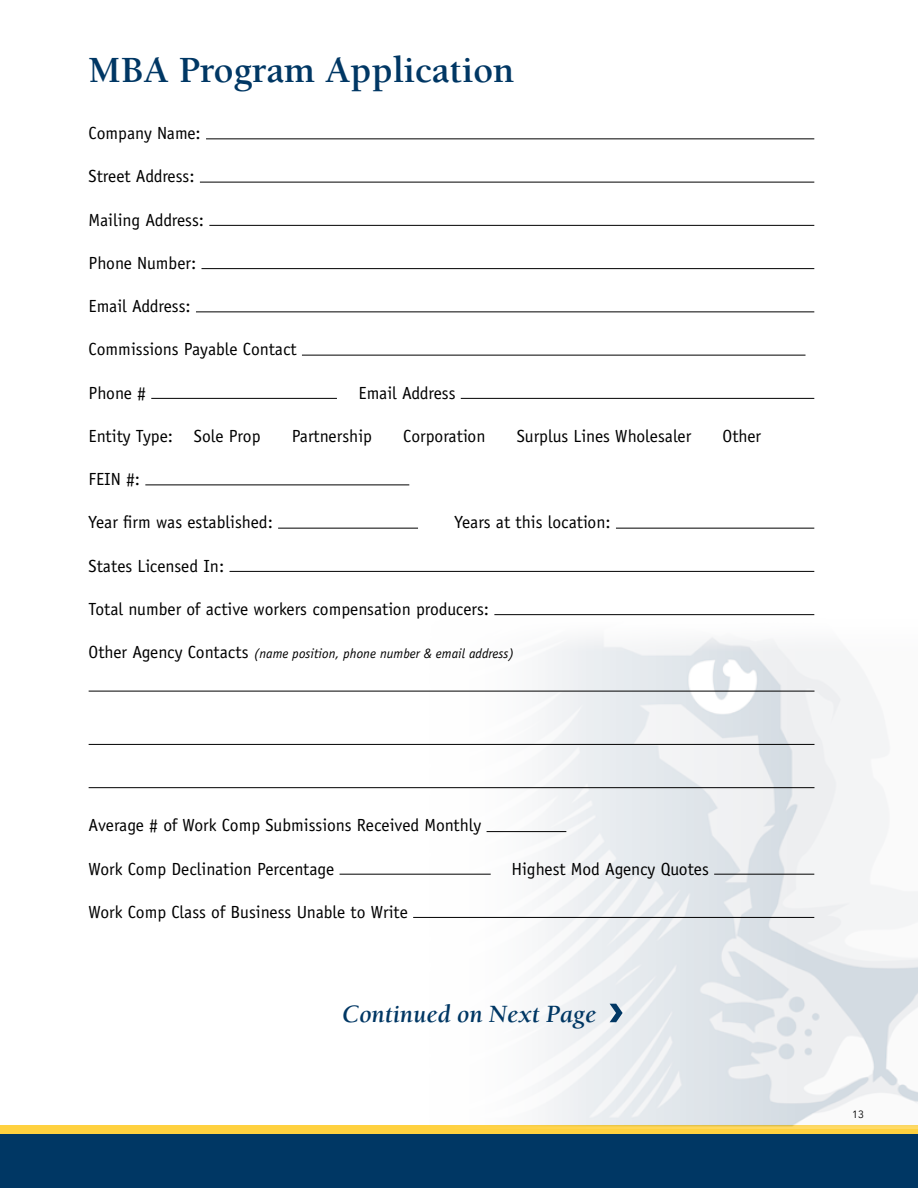
<style>
.page{position:relative;width:918px;height:1188px;background:#fff}
.page>*{position:absolute;margin:0;border:0;box-sizing:border-box;transform-origin:0 0}
.t1{font:700 37.95px "Berkeley";color:#003764}
.t2{font:italic 700 25.5px "Berkeley";color:#003764}
.t3{font:17.55px "Officina Sans";color:#000}
.t4{font:italic 13.5px "Officina Sans";color:#000}
.t5{font:10.5px "Avenir";color:#000}
.s1{font-style:normal;font-size:17.55px}
</style>
<div class="page">
<div style="left:0;top:1125px;width:918px;height:45px;background:#ffd13f"></div>
<div style="left:0;top:1134px;width:918px;height:54px;background:#003764"></div>
<img style="left:419px;top:615px;width:499px;height:514px">
<hr style="left:206px;top:139px;width:608px;height:1px;background:#000">
<hr style="left:200px;top:182px;width:614px;height:1px;background:#000">
<hr style="left:209px;top:225px;width:605px;height:1px;background:#000">
<hr style="left:201px;top:268px;width:613px;height:1px;background:#000">
<hr style="left:196px;top:312px;width:618px;height:1px;background:#000">
<hr style="left:302px;top:355px;width:504px;height:1px;background:#000">
<hr style="left:151px;top:398px;width:186px;height:1px;background:#000">
<hr style="left:461px;top:398px;width:353px;height:1px;background:#000">
<hr style="left:145px;top:485px;width:264px;height:1px;background:#000">
<hr style="left:278px;top:528px;width:140px;height:1px;background:#000">
<hr style="left:616px;top:528px;width:198px;height:1px;background:#000">
<hr style="left:230px;top:571px;width:584px;height:1px;background:#000">
<hr style="left:494px;top:614px;width:320px;height:1px;background:#000">
<hr style="left:89px;top:691px;width:726px;height:1px;background:#000">
<hr style="left:89px;top:744px;width:726px;height:1px;background:#000">
<hr style="left:89px;top:787px;width:726px;height:1px;background:#000">
<hr style="left:487px;top:831px;width:79px;height:1px;background:#000">
<hr style="left:340px;top:874px;width:151px;height:1px;background:#000">
<hr style="left:714px;top:874px;width:100px;height:1px;background:#000">
<hr style="left:413px;top:917px;width:401px;height:1px;background:#000">
<svg style="left:610px;top:1004px;width:13px;height:18px"></svg>
<h1 class="t1" style="left:89px;top:50px;width:427px">MBA Program Application</h1>
<p class="t3" style="left:89px;top:123px;width:114px">Company Name:</p>
<p class="t3" style="left:89px;top:166px;width:108px">Street Address:</p>
<p class="t3" style="left:89px;top:210px;width:117px">Mailing Address:</p>
<p class="t3" style="left:89px;top:253px;width:109px">Phone Number:</p>
<p class="t3" style="left:89px;top:296px;width:104px">Email Address:</p>
<p class="t3" style="left:89px;top:339px;width:210px">Commissions Payable Contact</p>
<p class="t3" style="left:89px;top:383px;width:59px">Phone #</p>
<p class="t3" style="left:359px;top:383px;width:98px">Email Address</p>
<p class="t3" style="left:89px;top:426px;width:173px">Entity Type: Sole Prop</p>
<p class="t3" style="left:292px;top:426px;width:82px">Partnership</p>
<p class="t3" style="left:403px;top:426px;width:84px">Corporation</p>
<p class="t3" style="left:517px;top:426px;width:176px">Surplus Lines Wholesaler</p>
<p class="t3" style="left:723px;top:426px;width:40px">Other</p>
<p class="t3" style="left:89px;top:469px;width:53px">FEIN #:</p>
<p class="t3" style="left:89px;top:512px;width:186px">Year firm was established:</p>
<p class="t3" style="left:455px;top:512px;width:158px">Years at this location:</p>
<p class="t3" style="left:89px;top:556px;width:137px">States Licensed In:</p>
<p class="t3" style="left:89px;top:599px;width:402px">Total number of active workers compensation producers:</p>
<p class="t4" style="left:89px;top:646px;width:427px"><span class="s1">Other Agency Contacts</span> (name position, phone number &amp; email address)</p>
<p class="t3" style="left:89px;top:815px;width:394px">Average # of Work Comp Submissions Received Monthly</p>
<p class="t3" style="left:89px;top:858px;width:247px">Work Comp Declination Percentage</p>
<p class="t3" style="left:512px;top:858px;width:199px">Highest Mod Agency Quotes</p>
<p class="t3" style="left:89px;top:902px;width:321px">Work Comp Class of Business Unable to Write</p>
<h2 class="t2" style="left:342px;top:1001px;width:256px">Continued on Next Page</h2>
<p class="t5" style="left:852px;top:1108px;width:13px">13</p>
</div>
